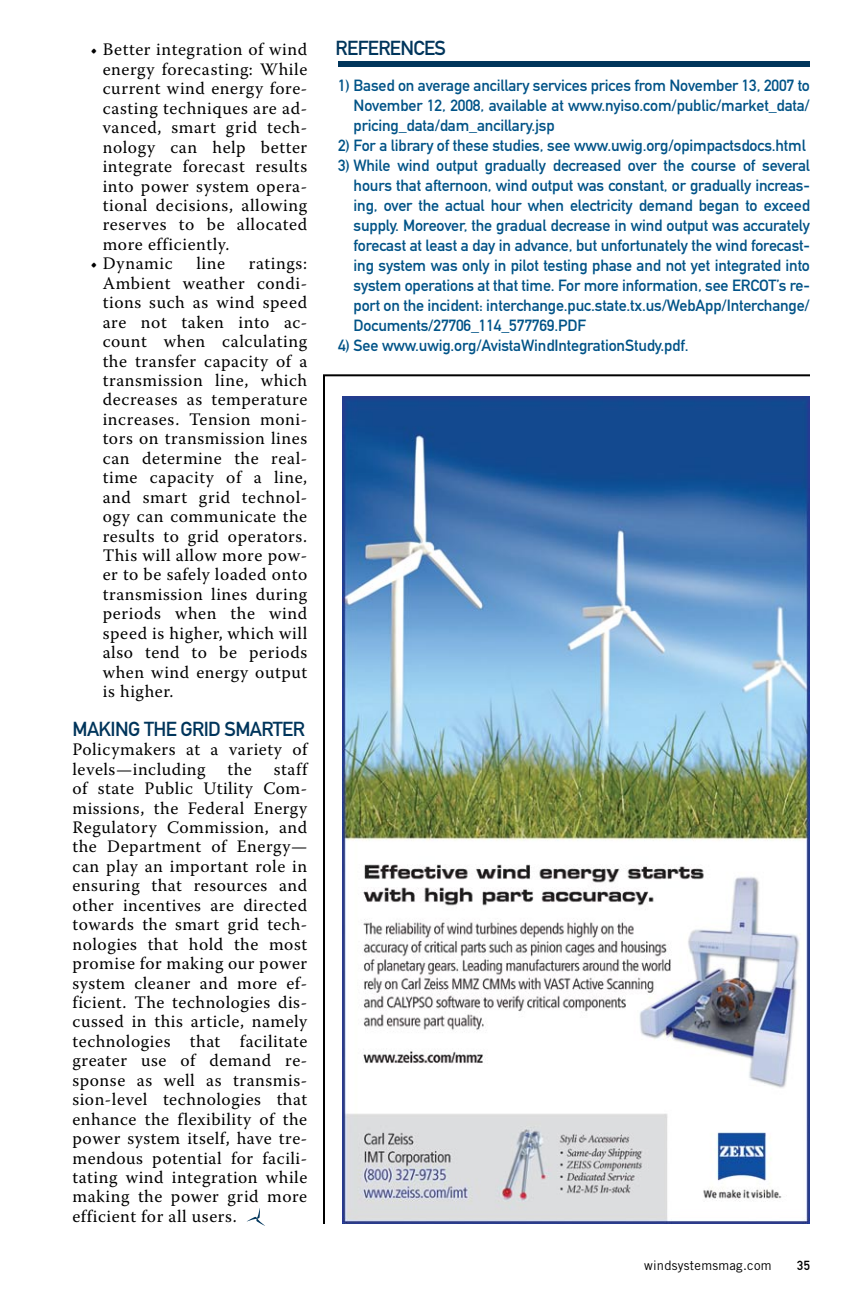
<style>
.page{position:relative;width:846px;height:1296px;background:#fff}
.page>*{position:absolute;margin:0;border:0;box-sizing:border-box;transform-origin:0 0}
.t1{font:20px "DIN Mittelschrift Alternate";letter-spacing:-.03em;color:#00355b}
.t2{font:17.6px/19.4px "Warnock Pro";letter-spacing:.035em;color:#000;text-align:justify}
.t3{font:16px/20px "DIN Mittelschrift Alternate";letter-spacing:-.01em;color:#005387;text-align:justify}
.t4{font:13px "Trade Gothic";letter-spacing:.02em;color:#000}
.t5{font:13px "DIN Mittelschrift Alternate";color:#000}
</style>
<div class="page">
<img style="left:323px;top:374px;width:487px;height:850px">
<svg style="left:247px;top:1208px;width:18px;height:18px"></svg>
<div style="left:339px;top:61px;width:471px;height:6px;background:#00355b"></div>
<p class="t2" style="left:103px;top:40px;width:206px;text-indent:-12px">• Better integration of wind energy forecasting: While current wind energy fore&shy;casting techniques are ad&shy;vanced, smart grid tech&shy;nology can help better integrate forecast results into power system opera&shy;tional decisions, allowing reserves to be allocated more efficiently.</p>
<p class="t2" style="left:90px;top:254px;width:84px">• Dynamic</p>
<p class="t2" style="left:196px;top:254px;width:30px">line</p>
<p class="t2" style="left:103px;top:254px;width:206px;text-indent:146px">ratings:<br>Ambient weather condi&shy;tions such as wind speed are not taken into ac&shy;count when calculating the transfer capacity of a transmission line, which decreases as temperature increases. Tension moni&shy;tors on transmission lines can determine the real&shy;time capacity of a line, and smart grid technol&shy;ogy can communicate the results to grid operators.<br>This will allow more pow&shy;er to be safely loaded onto transmission lines during periods when the wind speed is higher, which will also tend to be periods when wind energy output is higher.</p>
<p class="t1" style="left:72px;top:717px;width:234px">Making the Grid Smarter</p>
<p class="t2" style="left:72px;top:740px;width:236px">Policymakers at a variety of levels—including</p>
<p class="t2" style="left:72px;top:759px;width:236px;text-indent:201px">staff of state Public Utility Com&shy;missions, the Federal Energy Regulatory Commission, and the Department of Energy— can play an important role in ensuring that resources and other incentives are directed towards the smart grid tech&shy;nologies that hold the most promise for making our power system cleaner and more ef&shy;ficient. The technologies dis&shy;cussed in this article, namely technologies that facilitate greater use of demand re&shy;sponse as well as transmis&shy;sion-level technologies that enhance the flexibility of the power system itself, have tre&shy;mendous potential for facili&shy;tating wind integration while making the power grid more efficient for all users.</p>
<p class="t2" style="left:228px;top:759px;width:26px">the</p>
<p class="t1" style="left:336px;top:37px;width:110px">References</p>
<p class="t3" style="left:354px;top:75px;width:458px;text-indent:-15px">1) Based on average ancillary services prices from November 13, 2007 to November 12, 2008, available at www.nyiso.com/public/market_data/ pricing_data/dam_ancillary.jsp</p>
<p class="t3" style="left:338px;top:135px;width:469px">2) For a library of these studies, see www.uwig.org/opimpactsdocs.html</p>
<p class="t3" style="left:354px;top:155px;width:458px;text-indent:-15px">3) While wind output gradually decreased over the course of several hours that afternoon, wind output was constant, or gradually increas&shy;ing, over the actual hour when electricity demand began to exceed supply. Moreover, the gradual decrease in wind output was accurately forecast at least a day in advance, but unfortunately the wind forecast&shy;ing system was only in pilot testing phase and not yet integrated into system operations at that time. For more information, see ERCOT</p>
<p class="t3" style="left:354px;top:275px;width:458px;text-indent:423px">’s re&shy;port on the incident: interchange.puc.state.tx.us/WebApp/Interchange/ Documents/27706_114_577769.PD F</p>
<p class="t3" style="left:338px;top:335px;width:352px">4) See www.uwig.org/AvistaWindIntegrationStudy.pdf.</p>
<p class="t4" style="left:644px;top:1258px;width:129px">windsystemsmag.com</p>
<p class="t5" style="left:797px;top:1258px;width:14px">35</p>
</div>
